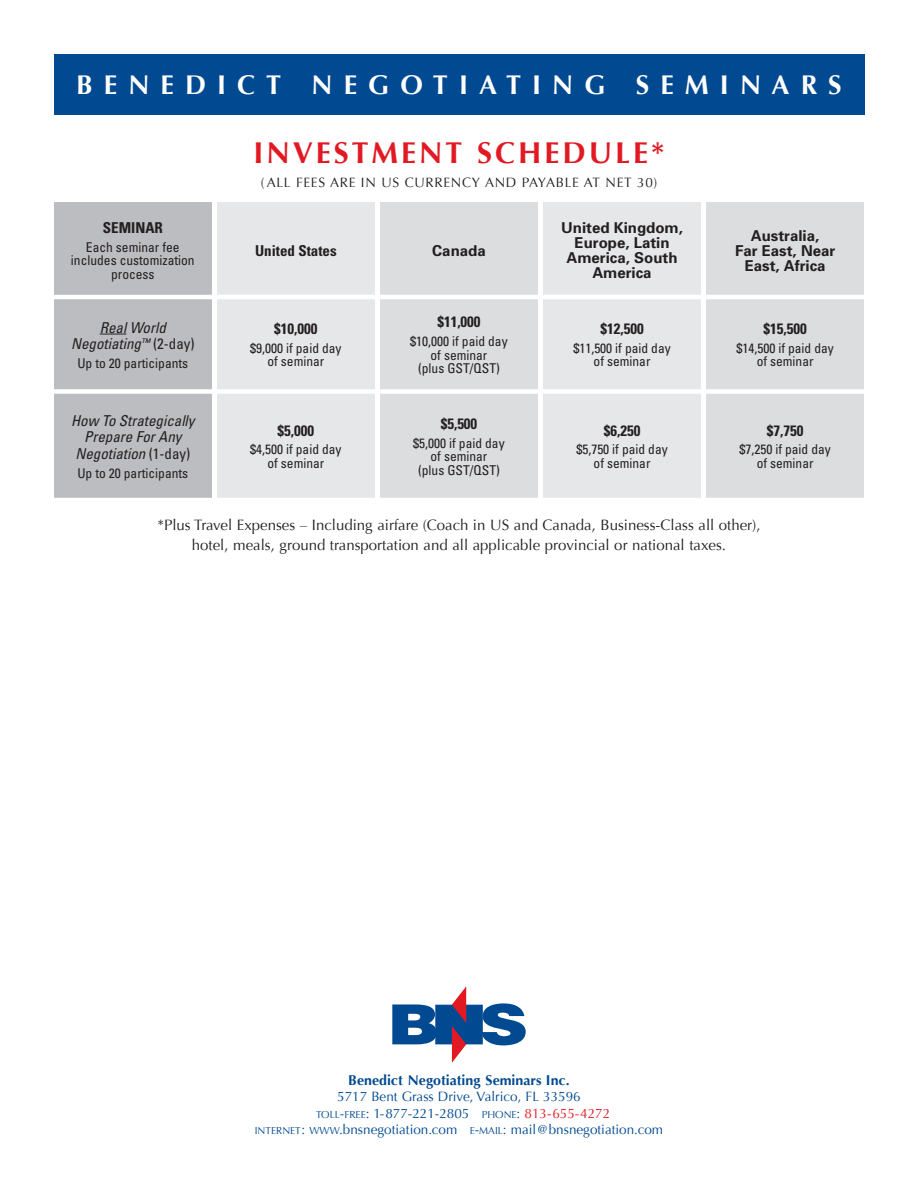
<style>
.page{position:relative;width:918px;height:1188px;background:#fff}
.page>*{position:absolute;margin:0;border:0;box-sizing:border-box;transform-origin:0 0}
.Subhead{font:700 30px "Optima";letter-spacing:.1em;color:#e21923}
.t1{font:700 27px "Optima";letter-spacing:.41em;color:#fff}
.Subhead-2{font:15px/19.5px "Optima";color:#231f20;text-align:center}
.t2{font:700 15px/15px "Univers";color:#231f20;text-align:center}
.t3{font:italic condensed 15px/16.5px "Univers";color:#231f20;text-align:center}
.t4{font:700 condensed 15px "Univers";color:#231f20}
.t5{font:700 14.25px "Optima";color:#014990}
.t6{font:condensed 13.5px/13.5px "Univers";color:#231f20;text-align:center}
.t7{font:13.5px "Optima";color:#014990}
.t8{font:13.5px "Optima";color:#014990}
.Subhead-3{font:13.5px "Optima";letter-spacing:.05em;color:#231f20}
.s1{font-style:normal}
.s2{font-size:10.2px}
.s3{color:#e21923}
.s4{font-style:inherit}
</style>
<div class="page">
<svg style="left:392px;top:986px;width:134px;height:77px"></svg>
<div style="left:54px;top:54px;width:810px;height:60px;background:#014990"></div>
<div style="left:54px;top:202px;width:158px;height:95px;background:#bcbdc0"></div>
<div style="left:217px;top:202px;width:158px;height:95px;background:#e6e7e9"></div>
<div style="left:380px;top:202px;width:158px;height:95px;background:#dcdddf"></div>
<div style="left:543px;top:202px;width:158px;height:95px;background:#e6e7e9"></div>
<div style="left:706px;top:202px;width:158px;height:95px;background:#dcdddf"></div>
<div style="left:54px;top:297px;width:158px;height:95px;background:#bcbdc0"></div>
<svg style="left:100px;top:334px;width:26px;height:1px"></svg>
<div style="left:217px;top:297px;width:158px;height:95px;background:#e6e7e9"></div>
<div style="left:54px;top:392px;width:158px;height:108px;background:#bcbdc0"></div>
<div style="left:380px;top:297px;width:158px;height:95px;background:#dcdddf"></div>
<div style="left:543px;top:297px;width:158px;height:95px;background:#e6e7e9"></div>
<div style="left:706px;top:297px;width:158px;height:95px;background:#dcdddf"></div>
<div style="left:217px;top:392px;width:158px;height:108px;background:#e6e7e9"></div>
<div style="left:380px;top:392px;width:158px;height:108px;background:#dcdddf"></div>
<div style="left:543px;top:392px;width:158px;height:108px;background:#e6e7e9"></div>
<div style="left:706px;top:392px;width:158px;height:108px;background:#dcdddf"></div>
<hr style="left:0;top:498px;width:918px;height:4px;background:#fff">
<div style="left:0;top:389px;width:918px;height:5px;background:#fff"></div>
<hr style="left:0;top:295px;width:918px;height:4px;background:#fff">
<p class="t1" style="left:76px;top:69px;width:767px">BENEDICT NEGOTIATING SEMINARS</p>
<p class="Subhead" style="left:253px;top:135px;width:413px">INVESTMENT SCHEDULE*</p>
<p class="Subhead-3" style="left:261px;top:174px;width:398px">( ALL FEES ARE IN US CURRENCY AND PAYABLE AT NET 30)</p>
<p class="t4" style="left:103px;top:218px;width:62px">SEMINAR</p>
<p class="t6" style="left:71px;top:240px;width:125px">Each seminar fee includes customization process</p>
<p class="t4" style="left:255px;top:241px;width:83px">United States</p>
<p class="t2" style="left:432px;top:243px;width:55px">Canada</p>
<p class="t3" style="left:100px;top:319px;width:68px">Real World</p>
<p class="t3" style="left:71px;top:335px;width:125px">Negotiating<sup>™</sup> <span class="s1">(2-day)</span></p>
<p class="t6" style="left:77px;top:356px;width:112px">Up to 20 participants</p>
<p class="t3" style="left:71px;top:412px;width:125px">How To Strategically<br>Prepare For Any<br>Negotiation <span class="s1">(1-day)</span></p>
<p class="t6" style="left:77px;top:466px;width:112px">Up to 20 participants</p>
<p class="t4" style="left:274px;top:320px;width:45px">$10,000</p>
<p class="t6" style="left:250px;top:341px;width:93px">$9,000 if paid day</p>
<p class="t6" style="left:267px;top:355px;width:58px">of seminar</p>
<p class="t4" style="left:278px;top:421px;width:38px">$5,000</p>
<p class="t6" style="left:250px;top:443px;width:93px">$4,500 if paid day of seminar</p>
<p class="t4" style="left:437px;top:313px;width:45px">$11,000</p>
<p class="t6" style="left:410px;top:334px;width:99px">$10,000 if paid day</p>
<p class="t6" style="left:418px;top:348px;width:83px">of seminar (plus GST/QST)</p>
<p class="t4" style="left:441px;top:414px;width:38px">$5,500</p>
<p class="t6" style="left:413px;top:436px;width:93px">$5,000 if paid day</p>
<p class="t6" style="left:418px;top:449px;width:83px">of seminar (plus GST/QST)</p>
<p class="t2" style="left:561px;top:220px;width:123px">United Kingdom,<br>Europe, Latin<br>America, South<br>America</p>
<p class="t2" style="left:735px;top:228px;width:102px">Australia,<br>Far East, Near<br>East, Africa</p>
<p class="t4" style="left:600px;top:320px;width:45px">$12,500</p>
<p class="t6" style="left:573px;top:341px;width:99px">$11,500 if paid day</p>
<p class="t6" style="left:594px;top:355px;width:58px">of seminar</p>
<p class="t4" style="left:604px;top:421px;width:38px">$6,250</p>
<p class="t6" style="left:576px;top:443px;width:93px">$5,750 if paid day of seminar</p>
<p class="t4" style="left:764px;top:320px;width:45px">$15,500</p>
<p class="t6" style="left:736px;top:341px;width:99px">$14,500 if paid day</p>
<p class="t6" style="left:757px;top:355px;width:58px">of seminar</p>
<p class="t4" style="left:767px;top:421px;width:38px">$7,750</p>
<p class="t6" style="left:739px;top:443px;width:93px">$7,250 if paid day of seminar</p>
<p class="Subhead-2" style="left:157px;top:516px;width:605px">*Plus Travel Expenses – Including airfare (Coach in US and Canada, Business-Class all other), hotel, meals, ground transportation and all applicable provincial or national taxes.</p>
<p class="t5" style="left:348px;top:1071px;width:223px">Benedict Negotiating Seminars Inc.</p>
<p class="t7" style="left:337px;top:1089px;width:245px">5717 Bent Grass Drive, Valrico, FL 33596</p>
<p class="t8" style="left:316px;top:1105px;width:296px"><span class="s2">TOLL</span>-<span class="s2">FREE</span>: 1-877-221-2805 <span class="s2">PHONE</span>: <span class="s3">813-655-4272</span></p>
<p class="t7" style="left:255px;top:1122px;width:410px"><span class="s2">INTERNET</span><span class="s4">:</span> <span class="s2">WWW</span><span class="s4">.</span>bnsnegotiation.com <span class="s2">E</span><span class="s4">-</span><span class="s2">MAIL</span><span class="s4">:</span> mail@bnsnegotiation.com</p>
</div>
